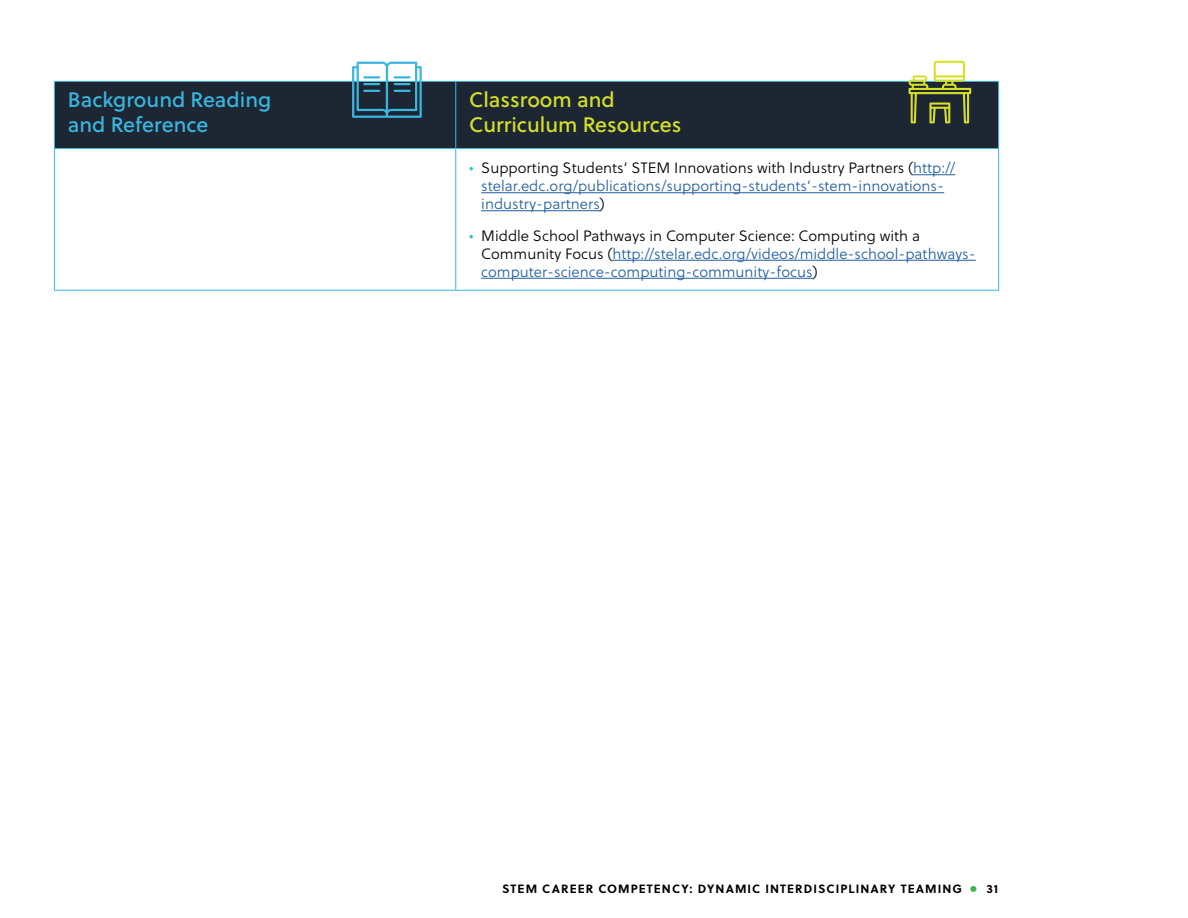
<style>
.page{position:relative;width:1188px;height:918px;background:#fff}
.page>*{position:absolute;margin:0;border:0;box-sizing:border-box;transform-origin:0 0}
.t1{font:21px/25.2px "Soleil Bk";color:#d7e027}
.t2{font:21px/25.2px "Soleil Bk";color:#3ab6df}
.t3{font:300 15px/18px "Soleil";color:#215e9e}
.t4{font:700 12px "Soleil";letter-spacing:.09em;color:#000}
.s1{color:#3ab6df}
.s2{color:#000}
.s3{font-size:21px;color:#3cb64b}
</style>
<div class="page">
<div style="left:55px;top:82px;width:943px;height:66px;background:#1c2733"></div>
<hr style="left:54px;top:81px;width:402px;height:1px;background:#3ab6df">
<hr style="left:54px;top:82px;width:1px;height:66px;background:#3ab6df">
<hr style="left:456px;top:81px;width:543px;height:1px;background:#3ab6df">
<hr style="left:455px;top:82px;width:1px;height:66px;background:#3ab6df">
<hr style="left:998px;top:82px;width:1px;height:66px;background:#3ab6df">
<hr style="left:54px;top:148px;width:402px;height:1px;background:#3ab6df">
<hr style="left:54px;top:149px;width:1px;height:141px;background:#3ab6df">
<hr style="left:456px;top:148px;width:543px;height:1px;background:#3ab6df">
<hr style="left:455px;top:149px;width:1px;height:141px;background:#3ab6df">
<hr style="left:998px;top:149px;width:1px;height:141px;background:#3ab6df">
<hr style="left:54px;top:290px;width:402px;height:1px;background:#3ab6df">
<hr style="left:456px;top:290px;width:543px;height:1px;background:#3ab6df">
<hr style="left:913px;top:174px;width:42px;height:1px;background:#215e9e">
<hr style="left:481px;top:192px;width:463px;height:1px;background:#215e9e">
<hr style="left:481px;top:210px;width:119px;height:1px;background:#215e9e">
<hr style="left:612px;top:260px;width:364px;height:1px;background:#215e9e">
<hr style="left:481px;top:278px;width:332px;height:1px;background:#215e9e">
<svg style="left:352px;top:62px;width:70px;height:56px"></svg>
<svg style="left:909px;top:61px;width:62px;height:62px"></svg>
<p class="t2" style="left:68px;top:86px;width:205px">Background Reading and Reference</p>
<p class="t1" style="left:469px;top:86px;width:214px">Classroom and<br>Curriculum Resources</p>
<p class="t3" style="left:481px;top:159px;width:475px;text-indent:-12px"><span class="s1">•</span> <span class="s2">Supporting Students’ STEM Innovations with Industry Partners (</span>http:// stelar.edc.org/publications/supporting-students’-stem-innovations&shy;industry-partners<span class="s2">)</span></p>
<p class="t3" style="left:481px;top:226px;width:496px;text-indent:-12px"><span class="s1">•</span> <span class="s2">Middle School Pathways in Computer Science: Computing with a<br>Community Focus (</span>http://stelar.edc.org/videos/middle-school-pathways&shy;computer-science-computing-community-focus<span class="s2">)</span></p>
<p class="t4" style="left:502px;top:879px;width:126px">STEM CAREE R COMPETE</p>
<p class="t4" style="left:662px;top:879px;width:74px">NCY: DYNAMIC</p>
<p class="t4" style="left:766px;top:879px;width:47px">INTERDISCIPLI</p>
<p class="t4" style="left:860px;top:879px;width:57px">NARY TEAMI</p>
<p class="t4" style="left:943px;top:879px;width:57px">NG <span class="s3">•</span> 31</p>
</div>
